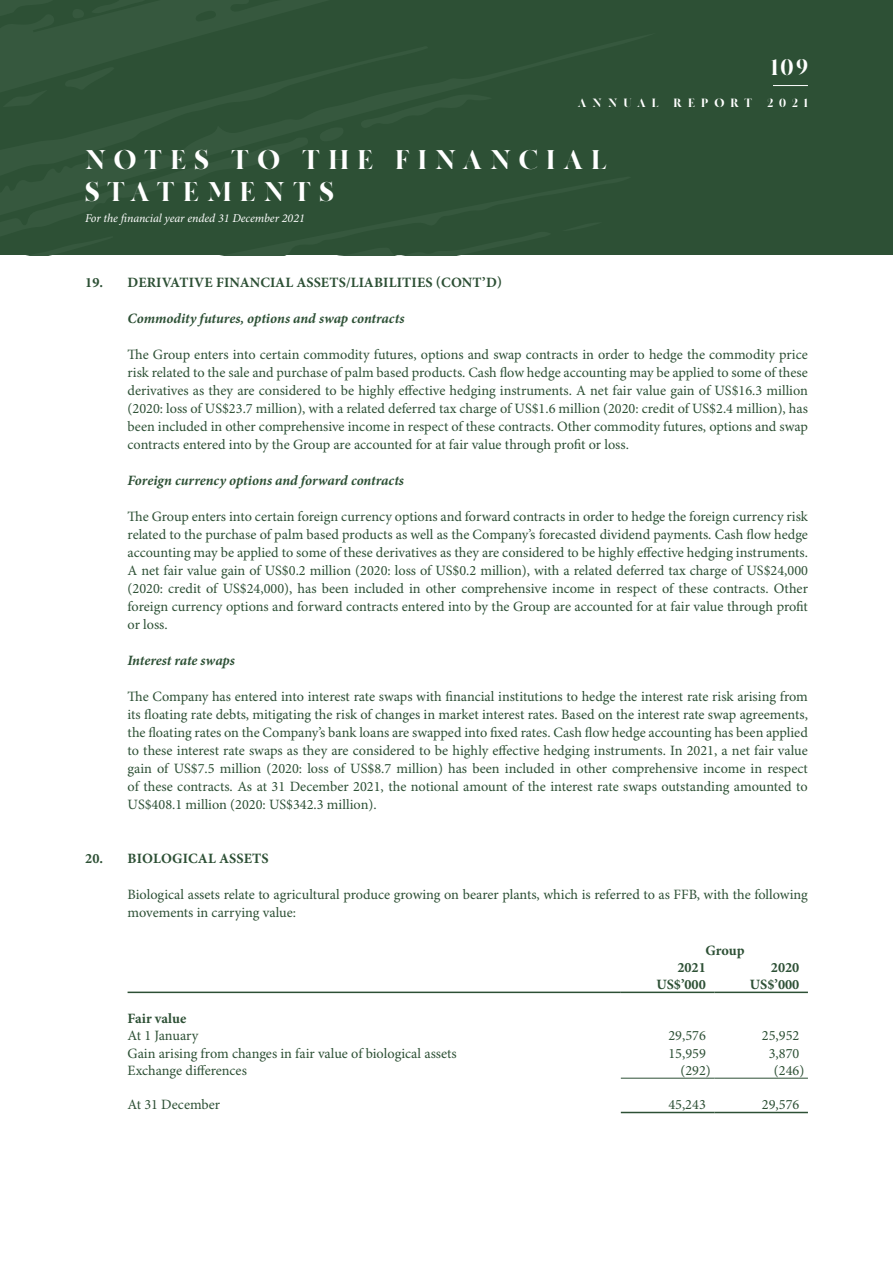
<style>
.page{position:relative;width:893px;height:1263px;background:#fff}
.page>*{position:absolute;margin:0;border:0;box-sizing:border-box;transform-origin:0 0}
.t1{font:900 27px/32.4px "MADE Canvas";letter-spacing:.3em;color:#fff}
.t2{font:900 22.5px "MADE Canvas";color:#fff}
.t3{font:14.25px/18px "Minion Pro";color:#2d5035;text-align:justify}
.t4{font:700 14.25px/17.1px "Minion Pro";letter-spacing:.005em;color:#2d5035}
.t5{font:italic 700 14.25px "Minion Pro";letter-spacing:-.005em;color:#2d5035}
.t6{font:italic 12px "Minion Pro";letter-spacing:-.005em;color:#fff}
.t7{font:900 12px "MADE Canvas";letter-spacing:.5em;color:#fff}
</style>
<div class="page">
<svg style="left:0;top:0;width:893px;height:255px;background:#2e5136"></svg>
<hr style="left:128px;top:991px;width:493px;height:2px;background:#2d5035">
<hr style="left:621px;top:991px;width:93px;height:2px;background:#2d5035">
<hr style="left:714px;top:991px;width:94px;height:2px;background:#2d5035">
<hr style="left:621px;top:1078px;width:93px;height:1px;background:#2d5035">
<hr style="left:714px;top:1078px;width:94px;height:1px;background:#2d5035">
<hr style="left:621px;top:1112px;width:93px;height:1px;background:#2d5035">
<hr style="left:714px;top:1112px;width:94px;height:1px;background:#2d5035">
<hr style="left:773px;top:85px;width:35px;height:1px;background:#fff">
<h2 class="t2" style="left:771px;top:55px;width:39px">109</h2>
<p class="t7" style="left:578px;top:96px;width:231px">ANNUAL REPORT 2021</p>
<h1 class="t1" style="left:85px;top:146px;width:523px">NOTES TO THE FINANCIAL<br>STATEMENTS</h1>
<p class="t6" style="left:85px;top:211px;width:221px">For the financial year ended 31 December 2021</p>
<p class="t4" style="left:85px;top:274px;width:418px">19. DERIVATIVE FINANCIAL ASSETS/LIABILITIES (CONT’D)</p>
<p class="t5" style="left:128px;top:308px;width:278px">Commodity futures, options and swap contracts</p>
<p class="t3" style="left:128px;top:346px;width:682px">The Group enters into certain commodity futures, options and swap contracts in order to hedge the commodity price risk related to the sale and purchase of palm based products. Cash flow hedge accounting may be applied to some of these derivatives as they are considered to be highly effective hedging instruments. A net fair value gain of US$16.3 million (2020: loss of US$23.7 million), with a related deferred tax charge of US$1.6 million (2020: credit of US$2.4 million), has been included in other comprehensive income in respect of these contracts. Other commodity futures, options and swap contracts entered into by the Group are accounted for at fair value through profit or loss.</p>
<p class="t5" style="left:128px;top:470px;width:278px">Foreign currency options and forward contracts</p>
<p class="t3" style="left:128px;top:508px;width:682px">The Group enters into certain foreign currency options and forward contracts in order to hedge the foreign currency risk related to the purchase of palm based products as well as the Company’s forecasted dividend payments. Cash flow hedge accounting may be applied to some of these derivatives as they are considered to be highly effective hedging instruments.<br>A net fair value gain of US$0.2 million (2020: loss of US$0.2 million), with a related deferred tax charge of US$24,000 (2020: credit of US$24,000), has been included in other comprehensive income in respect of these contracts. Other foreign currency options and forward contracts entered into by the Group are accounted for at fair value through profit or loss.</p>
<p class="t5" style="left:128px;top:650px;width:109px">Interest rate swaps</p>
<p class="t3" style="left:128px;top:688px;width:682px">The Company has entered into interest rate swaps with financial institutions to hedge the interest rate risk arising from its floating rate debts, mitigating the risk of changes in market interest rates. Based on the interest rate swap agreements, the floating rates on the Company’s bank loans are swapped into fixed rates. Cash flow hedge accounting has been applied to these interest rate swaps as they are considered to be highly effective hedging instruments. In 2021, a net fair value gain of US$7.5 million (2020: loss of US$8.7 million) has been included in other comprehensive income in respect of these contracts. As at 31 December 2021, the notional amount of the interest rate swaps outstanding amounted to US$408.1 million (2020: US$342.3 million).</p>
<p class="t4" style="left:85px;top:850px;width:185px">20. BIOLOGICAL ASSETS</p>
<p class="t3" style="left:128px;top:886px;width:682px">Biological assets relate to agricultural produce growing on bearer plants, which is referred to as FFB, with the following movements in carrying value:</p>
<p class="t4" style="left:677px;top:942px;width:69px;text-indent:28px">Group<br>2021</p>
<p class="t4" style="left:771px;top:959px;width:30px">2020</p>
<p class="t4" style="left:656px;top:976px;width:51px">US$’000</p>
<p class="t4" style="left:750px;top:976px;width:51px">US$’000</p>
<p class="t4" style="left:128px;top:1011px;width:60px">Fair value</p>
<p class="t3" style="left:128px;top:1027px;width:72px">At 1 January</p>
<p class="t3" style="left:668px;top:1027px;width:39px">29,576</p>
<p class="t3" style="left:762px;top:1027px;width:39px">25,952</p>
<p class="t3" style="left:128px;top:1044px;width:331px">Gain arising from changes in fair value of biological assets</p>
<p class="t3" style="left:668px;top:1044px;width:39px">15,959</p>
<p class="t3" style="left:769px;top:1044px;width:32px">3,870</p>
<p class="t3" style="left:128px;top:1062px;width:121px">Exchange differences</p>
<p class="t3" style="left:680px;top:1062px;width:32px">(292)</p>
<p class="t3" style="left:774px;top:1062px;width:32px">(246)</p>
<p class="t3" style="left:128px;top:1096px;width:94px">At 31 December</p>
<p class="t3" style="left:668px;top:1096px;width:39px">45,243</p>
<p class="t3" style="left:762px;top:1096px;width:39px">29,576</p>
</div>
